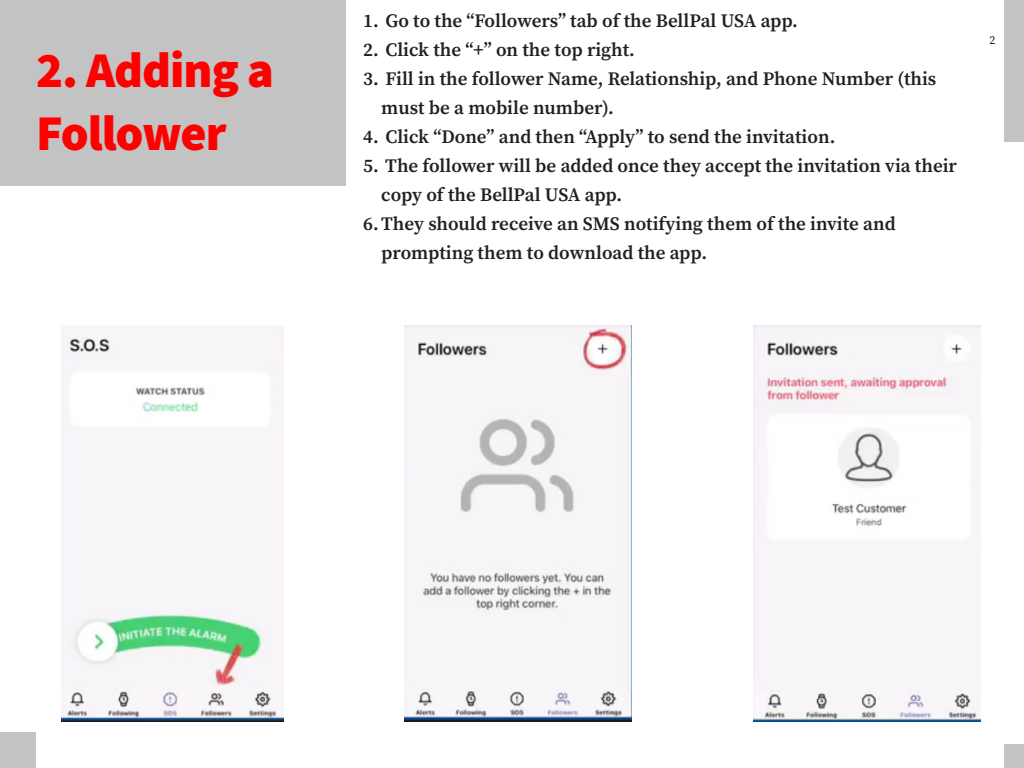
<style>
.page{position:relative;width:1024px;height:768px;background:#fff}
.page>*{position:absolute;margin:0;border:0;box-sizing:border-box;transform-origin:0 0}
.Headline_Title_-_74p{font:900 50px "Source Sans Pro";letter-spacing:-.02em;color:#f00}
.t1{font:600 19px/29px "Source Serif Pro";color:#231f20}
.Caption_Text_-_12pt{font:12px "Source Serif Pro";color:#231f20}
</style>
<div class="page">
<div style="left:0;top:0;width:345px;height:186px;background:#c3c3c3"></div>
<div style="left:1004px;top:0;width:20px;height:142px;background:#c3c3c3"></div>
<div style="left:0;top:732px;width:36px;height:36px;background:#c3c3c3"></div>
<div style="left:1004px;top:744px;width:20px;height:24px;background:#c3c3c3"></div>
<img style="left:61px;top:326px;width:223px;height:396px">
<img style="left:404px;top:326px;width:228px;height:396px">
<img style="left:753px;top:326px;width:228px;height:396px">
<p class="Headline_Title_-_74p" style="left:36px;top:36px;width:239px">2. Adding a</p>
<p class="Headline_Title_-_74p" style="left:36px;top:99px;width:192px">Follower</p>
<p class="t1" style="left:363px;top:6px;width:436px">1. Go to the “Followers” tab of the BellPal USA app.</p>
<p class="t1" style="left:363px;top:35px;width:273px">2. Click the “+” on the top right.</p>
<p class="t1" style="left:381px;top:64px;width:557px;text-indent:-18px">3. Fill in the follower Name, Relationship, and Phone Number (this must be a mobile number).</p>
<p class="t1" style="left:363px;top:122px;width:474px">4. Click “Done” and then “Apply” to send the invitation.</p>
<p class="t1" style="left:381px;top:151px;width:577px;text-indent:-18px">5. The follower will be added once they accept the invitation via their copy of the BellPal USA app.</p>
<p class="t1" style="left:381px;top:209px;width:516px;text-indent:-18px">6.They should receive an SMS notifying them of the invite and prompting them to download the app.</p>
<p class="Caption_Text_-_12pt" style="left:989px;top:32px;width:7px">2</p>
</div>
